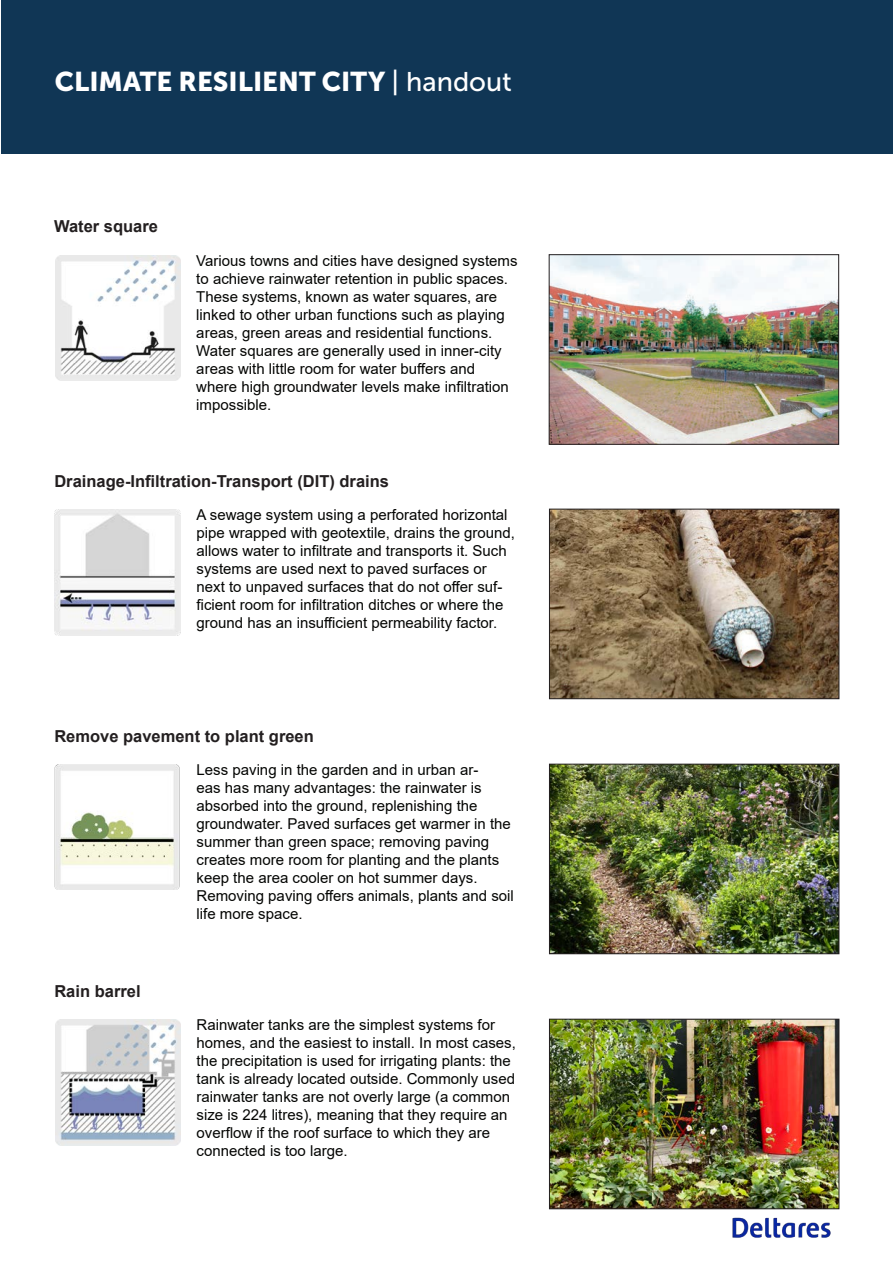
<style>
.page{position:relative;width:893px;height:1263px;background:#fff}
.page>*{position:absolute;margin:0;border:0;box-sizing:border-box;transform-origin:0 0}
.t1{font:27px "Museo Sans 900";color:#fff}
.t2{font:700 16.5px "Arial";color:#231f20}
.t3{font:15px/18px "Arial";color:#040503}
.s1{font-family:"Museo Sans 500"}
</style>
<div class="page">
<div style="left:2px;top:1px;width:891px;height:153px;background:#103655"></div>
<img style="left:723px;top:1209px;width:116px;height:29px">
<img style="left:551px;top:511px;width:286px;height:186px">
<div style="left:549px;top:509px;width:290px;height:190px;border:1px solid #231f20"></div>
<img style="left:551px;top:766px;width:286px;height:186px">
<div style="left:549px;top:764px;width:290px;height:190px;border:1px solid #231f20"></div>
<img style="left:551px;top:1021px;width:286px;height:186px">
<div style="left:549px;top:1019px;width:290px;height:190px;border:1px solid #231f20"></div>
<img style="left:55px;top:1020px;width:126px;height:125px">
<img style="left:55px;top:510px;width:125px;height:125px">
<img style="left:54px;top:765px;width:126px;height:124px">
<img style="left:551px;top:256px;width:286px;height:186px">
<div style="left:549px;top:254px;width:290px;height:190px;border:1px solid #231f20"></div>
<img style="left:55px;top:255px;width:126px;height:126px">
<h1 class="t1" style="left:55px;top:66px;width:459px">CLIMATE RESILIENT CITY <span class="s1">| handout</span></h1>
<p class="t2" style="left:54px;top:215px;width:105px">Water square</p>
<p class="t3" style="left:196px;top:251px;width:323px">Various towns and cities have designed systems to achieve rainwater retention in public spaces.<br>These systems, known as water squares, are linked to other urban functions such as playing areas, green areas and residential functions.<br>Water squares are generally used in inner-city areas with little room for water buffers and where high groundwater levels make infiltration impossible.</p>
<p class="t2" style="left:54px;top:469px;width:336px">Drainage-Infiltration-Transport (DIT) drains</p>
<p class="t3" style="left:197px;top:506px;width:320px">A sewage system using a perforated horizontal pipe wrapped with geotextile, drains the ground, allows water to infiltrate and transports it. Such systems are used next to paved surfaces or next to unpaved surfaces that do not offer suf&shy;ficient room for infiltration ditches or where the ground has an insufficient permeability factor.</p>
<p class="t2" style="left:54px;top:724px;width:261px">Remove pavement to plant green</p>
<p class="t3" style="left:197px;top:761px;width:319px">Less paving in the garden and in urban ar-<br>eas has many advantages: the rainwater is absorbed into the ground, replenishing the groundwater. Paved surfaces get warmer in the summer than green space; removing paving creates more room for planting and the plants keep the area cooler on hot summer days.<br>Removing paving offers animals, plants and soil life more space.</p>
<p class="t2" style="left:54px;top:979px;width:88px">Rain barrel</p>
<p class="t3" style="left:197px;top:1016px;width:321px">Rainwater tanks are the simplest systems for homes, and the easiest to install. In most cases, the precipitation is used for irrigating plants: the tank is already located outside. Commonly used rainwater tanks are not overly large (a common size is 224 litres), meaning that they require an overflow if the roof surface to which they are connected is too large.</p>
</div>
